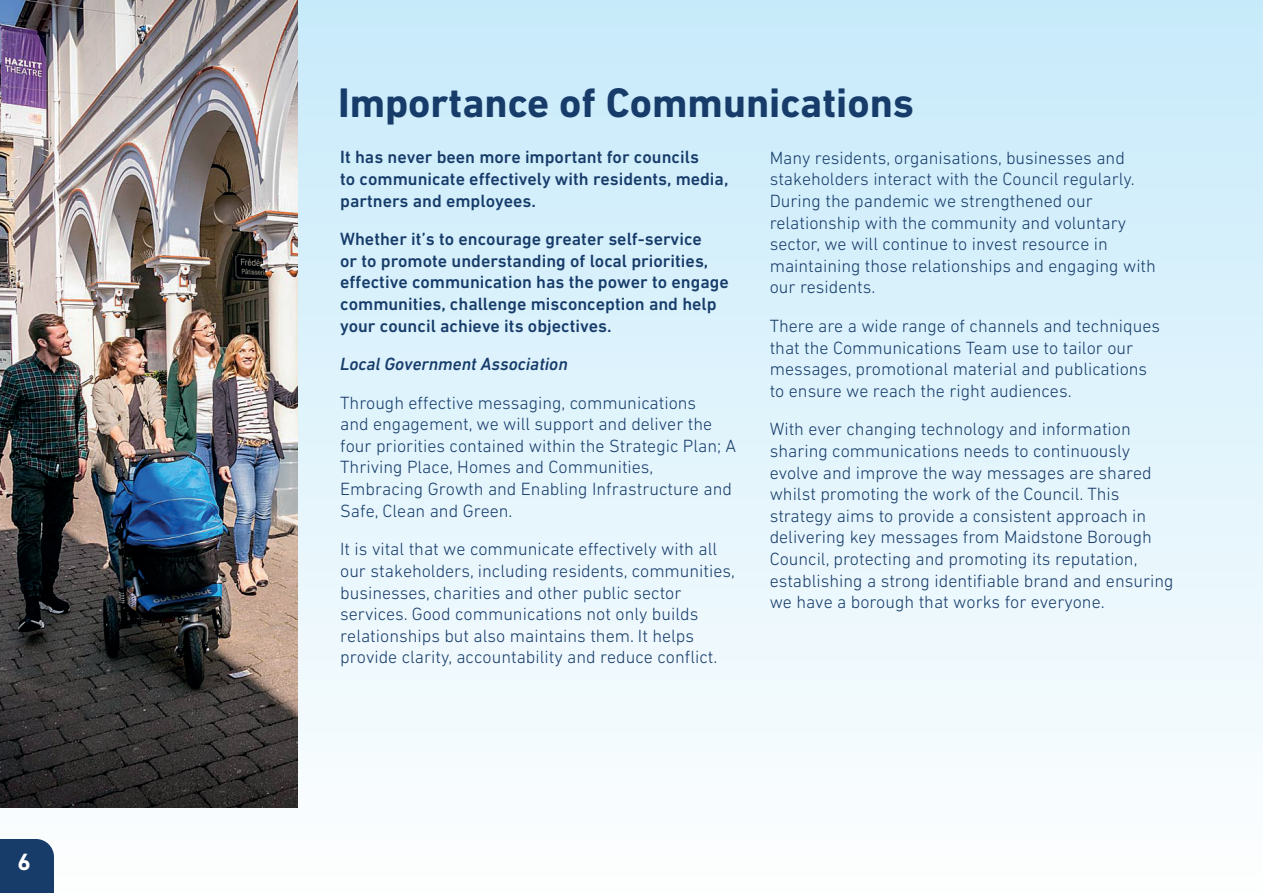
<style>
.page{position:relative;width:1263px;height:893px;background:#fff}
.page>*{position:absolute;margin:0;border:0;box-sizing:border-box;transform-origin:0 0}
.t1{font:700 42px "DIN Next LT Pro";color:#173c6a}
.t2{font:700 24px "DIN Next LT Pro";color:#fff}
.t3{font:300 18px/21.6px "DIN Next LT Pro";color:#173c6a}
.t4{font:500 18px/21.6px "DIN Next LT Pro";color:#173c6a}
.t5{font:italic 500 18px "DIN Next LT Pro";color:#173c6a}
</style>
<div class="page">
<div style="left:0;top:0;width:1263px;height:893px;background:linear-gradient(to bottom,#c7eafa,#fdfefe)"></div>
<div style="left:0;top:839px;width:54px;height:54px;background:#173c6a"></div>
<svg style="left:1250px;top:0;width:13px;height:893px"></svg>
<img style="left:0;top:0;width:298px;height:808px">
<h2 class="t2" style="left:17px;top:848px;width:15px">6</h2>
<h1 class="t1" style="left:338px;top:78px;width:577px">Importance of Communications</h1>
<p class="t4" style="left:340px;top:146px;width:390px">It has never been more important for councils<br>to communicate effectively with residents, media, partners and employees.</p>
<p class="t4" style="left:340px;top:228px;width:390px">Whether it’s to encourage greater self-service<br>or to promote understanding of local priorities, effective communication has the power to engage communities, challenge misconception and help your council achieve its objectives.</p>
<p class="t5" style="left:340px;top:354px;width:229px">Local Government Association</p>
<p class="t3" style="left:340px;top:392px;width:398px">Through effective messaging, communications<br>and engagement, we will support and deliver the four priorities contained within the Strategic Plan; A Thriving Place, Homes and Communities, Embracing Growth and Enabling Infrastructure and Safe, Clean and Green.</p>
<p class="t3" style="left:340px;top:538px;width:396px">It is vital that we communicate effectively with all our stakeholders, including residents, communities, businesses, charities and other public sector services. Good communications not only builds relationships but also maintains them. It helps provide clarity, accountability and reduce conflict.</p>
<p class="t3" style="left:770px;top:147px;width:388px">Many residents, organisations, businesses and stakeholders interact with the Council regularly.<br>During the pandemic we strengthened our relationship with the community and voluntary sector, we will continue to invest resource in maintaining those relationships and engaging with our residents.</p>
<p class="t3" style="left:770px;top:315px;width:392px">There are a wide range of channels and techniques that the Communications Team use to tailor our messages, promotional material and publications to ensure we reach the right audiences.</p>
<p class="t3" style="left:770px;top:418px;width:405px">With ever changing technology and information sharing communications needs to continuously evolve and improve the way messages are shared whilst promoting the work of the Council. This strategy aims to provide a consistent approach in delivering key messages from Maidstone Borough Council, protecting and promoting its reputation, establishing a strong identifiable brand and ensuring we have a borough that works for everyone.</p>
</div>
